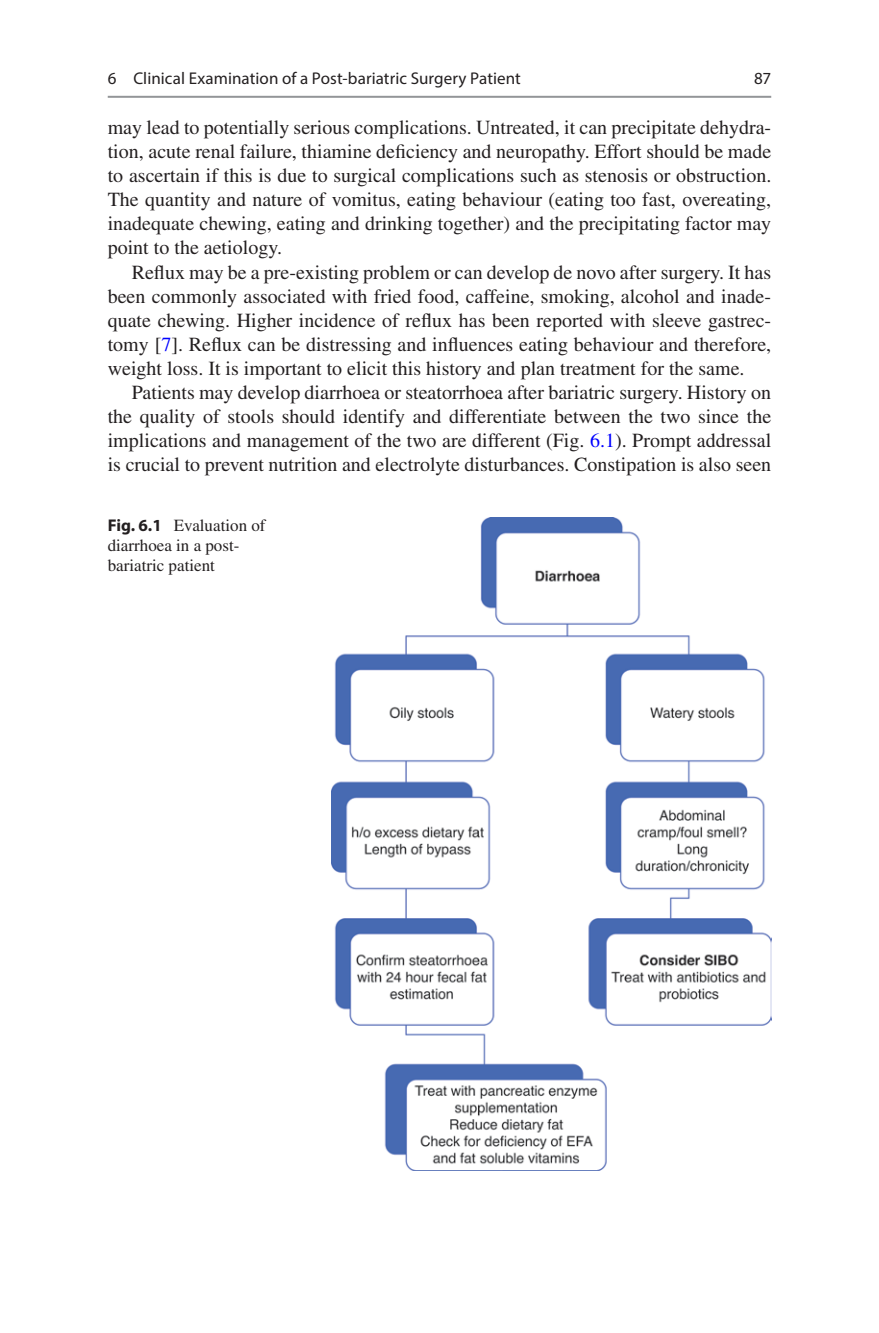
<style>
.page{position:relative;width:879px;height:1333px;background:#fff}
.page>*{position:absolute;margin:0;border:0;box-sizing:border-box;transform-origin:0 0}
.t1{font:20px/24px "Times LT Std";color:#231f20;text-align:justify}
.t2{font:17px "Myriad Pro";letter-spacing:.005em;color:#231f20}
.t3{font:17px/20px "Times LT Std";color:#231f20}
.s1{color:#00f}
.s2{font-family:"Myriad Pro";font-weight:700}
</style>
<div class="page">
<img style="left:331px;top:518px;width:440px;height:652px">
<hr style="left:108px;top:96px;width:663px;height:2px;background:#939598">
<p class="t2" style="left:108px;top:68px;width:415px">6 Clinical Examination of a Post-bariatric Surgery Patient</p>
<p class="t2" style="left:754px;top:68px;width:19px">87</p>
<p class="t1" style="left:108px;top:116px;width:665px">may lead to potentially serious complications. Untreated, it can precipitate dehydra&shy;tion, acute renal failure, thiamine deficiency and neuropathy. Effort should be made to ascertain if this is due to surgical complications such as stenosis or obstruction.<br>The quantity and nature of vomitus, eating behaviour (eating too fast, overeating, inadequate chewing, eating and drinking together) and the precipitating factor may point to the aetiology.</p>
<p class="t1" style="left:108px;top:260px;width:665px;text-indent:24px">Reflux may be a pre-existing problem or can develop de novo after surgery. It has been commonly associated with fried food, caffeine, smoking, alcohol and inade&shy;quate chewing. Higher incidence of reflux has been reported with sleeve gastrec&shy;tomy [<span class="s1">7</span>]. Reflux can be distressing and influences eating behaviour and therefore, weight loss. It is important to elicit this history and plan treatment for the same.</p>
<p class="t1" style="left:108px;top:380px;width:665px;text-indent:24px">Patients may develop diarrhoea or steatorrhoea after bariatric surgery. History on the quality of stools should identify and differentiate between the two since the implications and management of the two are different (Fig. <span class="s1">6.1</span>). Prompt addressal is crucial to prevent nutrition and electrolyte disturbances. Constipation is also seen</p>
<p class="t3" style="left:108px;top:515px;width:159px"><span class="s2">Fig. 6.1</span> Evaluation of diarrhoea in a post&shy;bariatric patient</p>
</div>
